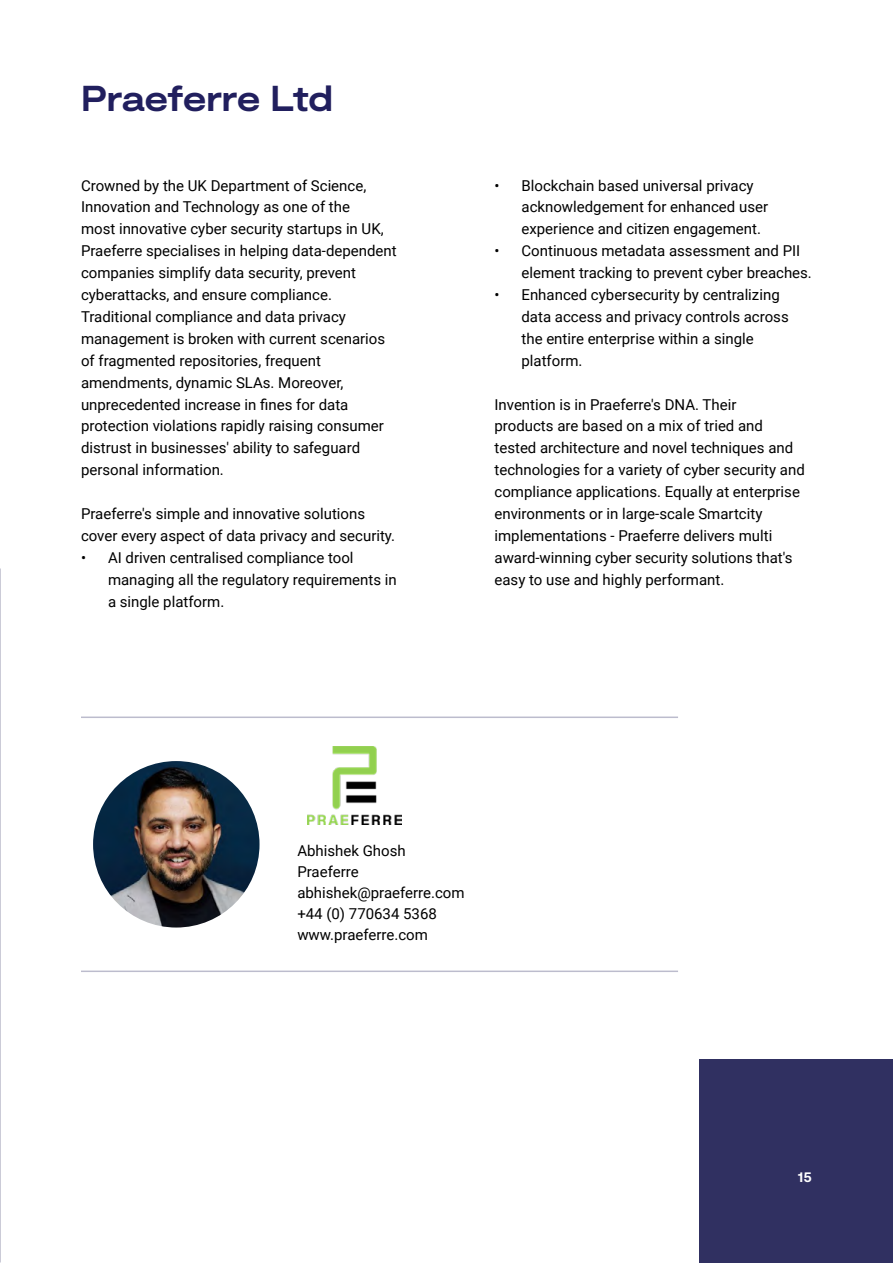
<style>
.page{position:relative;width:893px;height:1263px;background:#fff}
.page>*{position:absolute;margin:0;border:0;box-sizing:border-box;transform-origin:0 0}
.t1{font:700 expanded 36px "Moderat";letter-spacing:-.02em;color:#211f5e}
.t2{font:15px/21.9px "Roboto";color:#000}
.t3{font:700 15px "Moderat";color:#fff}
</style>
<div class="page">
<div style="left:699px;top:1059px;width:194px;height:204px;background:#303061"></div>
<hr style="left:81px;top:716px;width:597px;height:2px;background:#bcbccd">
<hr style="left:81px;top:970px;width:597px;height:2px;background:#bcbccd">
<img style="left:93px;top:761px;width:167px;height:166px;border-radius:83px">
<img style="left:308px;top:746px;width:93px;height:78px">
<h1 class="t1" style="left:81px;top:77px;width:254px">Praeferre Ltd</h1>
<p class="t2" style="left:81px;top:174px;width:317px">Crowned by the UK Department of Science, Innovation and Technology as one of the<br>most innovative cyber security startups in UK, Praeferre specialises in helping data-dependent companies simplify data security, prevent cyberattacks, and ensure compliance.<br>Traditional compliance and data privacy management is broken with current scenarios of fragmented repositories, frequent amendments, dynamic SLAs. Moreover, unprecedented increase in fines for data protection violations rapidly raising consumer distrust in businesses' ability to safeguard personal information.</p>
<p class="t2" style="left:81px;top:502px;width:316px">Praeferre's simple and innovative solutions cover every aspect of data privacy and security.</p>
<p class="t2" style="left:108px;top:546px;width:290px;text-indent:-27px">• AI driven centralised compliance tool managing all the regulatory requirements in a single platform.</p>
<p class="t2" style="left:521px;top:174px;width:248px;text-indent:-27px">• Blockchain based universal privacy acknowledgement for enhanced user experience and citizen engagement.</p>
<p class="t2" style="left:521px;top:239px;width:292px;text-indent:-27px">• Continuous metadata assessment and PII element tracking to prevent cyber breaches.</p>
<p class="t2" style="left:521px;top:283px;width:269px;text-indent:-27px">• Enhanced cybersecurity by centralizing data access and privacy controls across the entire enterprise within a single platform.</p>
<p class="t2" style="left:494px;top:393px;width:312px">Invention is in Praeferre's DNA. Their<br>products are based on a mix of tried and tested architecture and novel techniques and technologies for a variety of cyber security and compliance applications. Equally at enterprise environments or in large-scale Smartcity implementations - Praeferre delivers multi award-winning cyber security solutions that's easy to use and highly performant.</p>
<p class="t2" style="left:297px;top:839px;width:169px;line-height:21px">Abhishek Ghosh<br>Praeferre abhishek@praeferre.com +44 (0) 770634 5368 www.praeferre.com</p>
<p class="t3" style="left:797px;top:1168px;width:16px">15</p>
</div>
